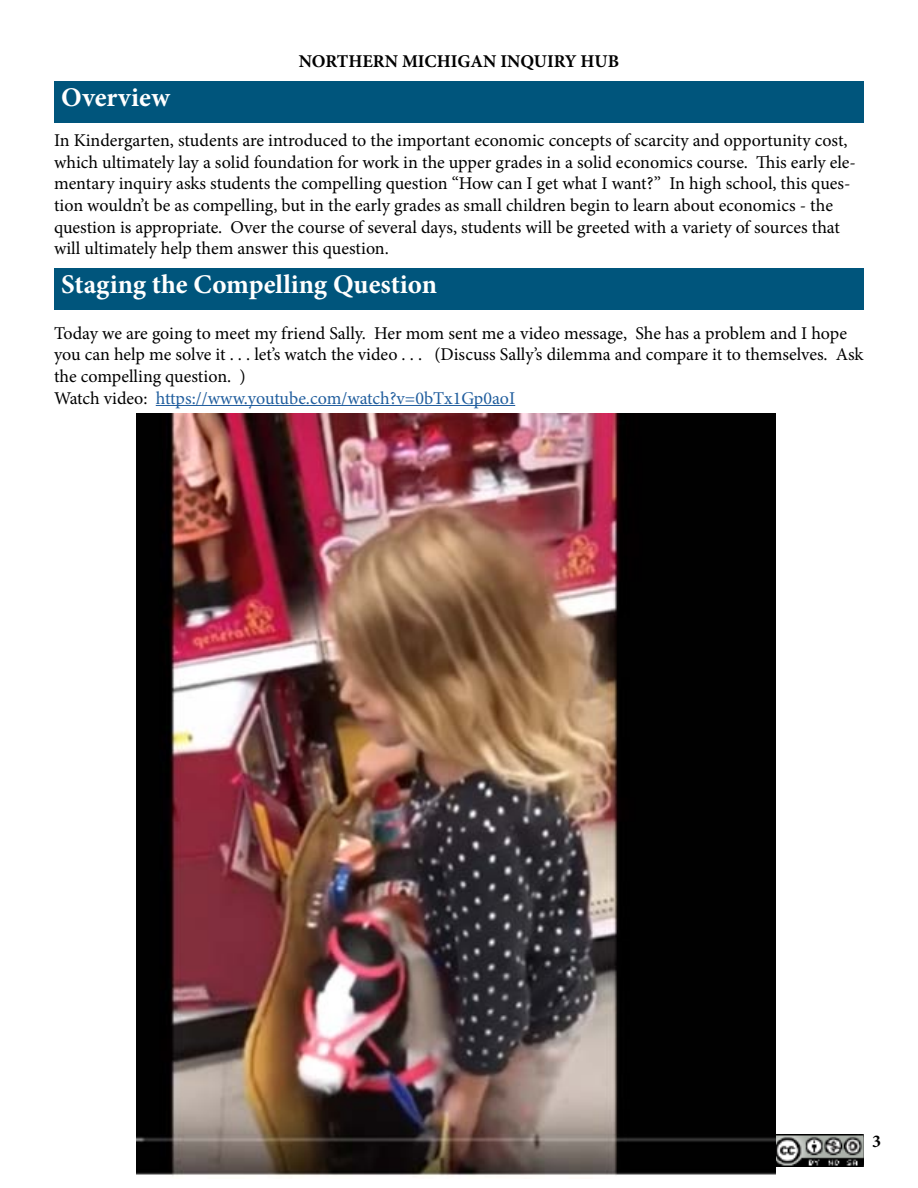
<style>
.page{position:relative;width:918px;height:1188px;background:#fff}
.page>*{position:absolute;margin:0;border:0;box-sizing:border-box;transform-origin:0 0}
.t1{font:700 27px "Minion Pro";color:#fff}
.t2{font:18px/21.6px "Minion Pro";color:#000}
.t3{font:700 18px "Minion Pro";color:#000}
.s1{color:#215e9e}
</style>
<div class="page">
<img style="left:776px;top:1134px;width:88px;height:33px">
<div style="left:54px;top:81px;width:810px;height:41px;background:#00557c"></div>
<div style="left:54px;top:268px;width:810px;height:42px;background:#00557c"></div>
<hr style="left:156px;top:405px;width:359px;height:1px;background:#215e9e">
<img style="left:137px;top:413px;width:639px;height:764px">
<h1 class="t1" style="left:61px;top:78px;width:110px">Overview</h1>
<p class="t3" style="left:299px;top:49px;width:322px">NORTHERN MICHIGAN INQUIRY HUB</p>
<p class="t2" style="left:54px;top:130px;width:804px">In Kindergarten, students are introduced to the important economic concepts of scarcity and opportunity cost, which ultimately lay a solid foundation for work in the upper grades in a solid economics course. This early ele&shy;mentary inquiry asks students the compelling question “How can I get what I want?” In high school, this ques&shy;tion wouldn’t be as compelling, but in the early grades as small children begin to learn about economics - the question is appropriate. Over the course of several days, students will be greeted with a variety of sources that will ultimately help them answer this question.</p>
<h1 class="t1" style="left:61px;top:266px;width:377px">Staging the Compelling Question</h1>
<p class="t2" style="left:54px;top:322px;width:811px">Today we are going to meet my friend Sally. Her mom sent me a video message, She has a problem and I hope you can help me solve it . . . let’s watch the video . . . (Discuss Sally’s dilemma and compare it to themselves. Ask the compelling question. )<br>Watch video: <span class="s1">https://www.youtube.com/watch?v=0bTx1Gp0aoI</span></p>
<p class="t3" style="left:872px;top:1129px;width:10px">3</p>
</div>
